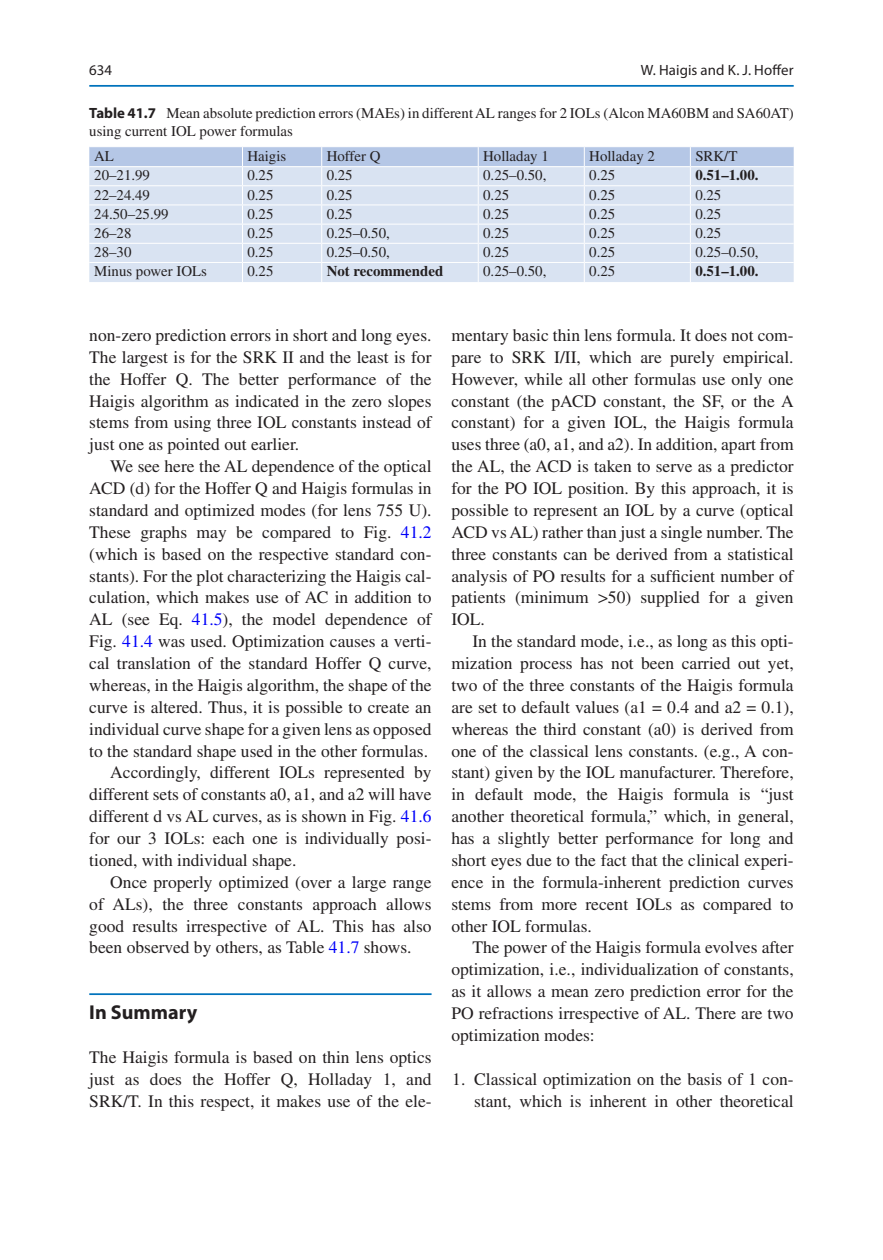
<style>
.page{position:relative;width:883px;height:1260px;background:#fff}
.page>*{position:absolute;margin:0;border:0;box-sizing:border-box;transform-origin:0 0}
.t1{font:700 20.12px "Myriad Pro";color:#231f20}
.t2{font:17.5px/21.9px "Times LT Std";color:#231f20;text-align:justify}
.t3{font:14.88px/17.5px "Times LT Std";color:#231f20}
.t4{font:700 14.88px "Times LT Std";color:#231f20}
.t5{font:14.88px "Myriad Pro";letter-spacing:.005em;color:#231f20}
.s1{font-family:"Myriad Pro";font-weight:700}
.s2{color:#0000fa}
</style>
<div class="page">
<svg style="left:89px;top:147px;width:705px;height:135px;background:#d5e0f0"></svg>
<hr style="left:89px;top:993px;width:343px;height:2px;background:#0073bc">
<hr style="left:89px;top:85px;width:705px;height:2px;background:#0073bc">
<p class="t5" style="left:641px;top:61px;width:155px">W. Haigis and K. J. Hoffer</p>
<p class="t5" style="left:89px;top:61px;width:24px">634</p>
<p class="t3" style="left:89px;top:104px;width:706px"><span class="s1">Table 41.7</span> Mean absolute prediction errors (MAEs) in different AL ranges for 2 IOLs (Alcon MA60BM and SA60AT) using current IOL power formulas</p>
<p class="t3" style="left:94px;top:147px;width:21px">AL</p>
<p class="t3" style="left:247px;top:147px;width:40px">Haigis</p>
<p class="t3" style="left:327px;top:147px;width:55px">Hoffer Q</p>
<p class="t3" style="left:483px;top:147px;width:67px">Holladay 1</p>
<p class="t3" style="left:589px;top:147px;width:67px">Holladay 2</p>
<p class="t3" style="left:695px;top:147px;width:44px">SRK/T</p>
<p class="t3" style="left:94px;top:167px;width:57px">20–21.99</p>
<p class="t3" style="left:247px;top:167px;width:28px">0.25</p>
<p class="t3" style="left:327px;top:167px;width:28px">0.25</p>
<p class="t3" style="left:483px;top:167px;width:65px">0.25–0.50,</p>
<p class="t3" style="left:589px;top:167px;width:28px">0.25</p>
<p class="t4" style="left:695px;top:166px;width:65px">0.51–1.00.</p>
<p class="t3" style="left:94px;top:186px;width:57px">22–24.49</p>
<p class="t3" style="left:247px;top:186px;width:28px">0.25</p>
<p class="t3" style="left:327px;top:186px;width:28px">0.25</p>
<p class="t3" style="left:483px;top:186px;width:28px">0.25</p>
<p class="t3" style="left:589px;top:186px;width:28px">0.25</p>
<p class="t3" style="left:695px;top:186px;width:28px">0.25</p>
<p class="t3" style="left:94px;top:205px;width:76px">24.50–25.99</p>
<p class="t3" style="left:247px;top:205px;width:28px">0.25</p>
<p class="t3" style="left:327px;top:205px;width:28px">0.25</p>
<p class="t3" style="left:483px;top:205px;width:28px">0.25</p>
<p class="t3" style="left:589px;top:205px;width:28px">0.25</p>
<p class="t3" style="left:695px;top:205px;width:28px">0.25</p>
<p class="t3" style="left:94px;top:224px;width:39px">26–28</p>
<p class="t3" style="left:247px;top:224px;width:28px">0.25</p>
<p class="t3" style="left:327px;top:224px;width:65px">0.25–0.50,</p>
<p class="t3" style="left:483px;top:224px;width:28px">0.25</p>
<p class="t3" style="left:589px;top:224px;width:28px">0.25</p>
<p class="t3" style="left:695px;top:224px;width:28px">0.25</p>
<p class="t3" style="left:94px;top:243px;width:39px">28–30</p>
<p class="t3" style="left:247px;top:243px;width:28px">0.25</p>
<p class="t3" style="left:327px;top:243px;width:65px">0.25–0.50,</p>
<p class="t3" style="left:483px;top:243px;width:28px">0.25</p>
<p class="t3" style="left:589px;top:243px;width:28px">0.25</p>
<p class="t3" style="left:695px;top:243px;width:65px">0.25–0.50,</p>
<p class="t3" style="left:94px;top:262px;width:114px">Minus power IOLs</p>
<p class="t3" style="left:247px;top:262px;width:28px">0.25</p>
<p class="t4" style="left:327px;top:262px;width:118px">Not recommended</p>
<p class="t3" style="left:483px;top:262px;width:65px">0.25–0.50,</p>
<p class="t3" style="left:589px;top:262px;width:28px">0.25</p>
<p class="t4" style="left:695px;top:262px;width:65px">0.51–1.00.</p>
<p class="t2" style="left:89px;top:324px;width:344px">non-zero prediction errors in short and long eyes.<br>The largest is for the SRK II and the least is for the Hoffer Q. The better performance of the Haigis algorithm as indicated in the zero slopes stems from using three IOL constants instead of just one as pointed out earlier.</p>
<p class="t2" style="left:110px;top:455px;width:323px">We see here the AL dependence of the optical</p>
<p class="t2" style="left:89px;top:477px;width:344px">ACD (d) for the Hoffer Q and Haigis formulas in</p>
<p class="t2" style="left:89px;top:499px;width:344px">standard and optimized modes (for lens 755 U).</p>
<p class="t2" style="left:89px;top:521px;width:344px">These graphs may be compared to Fig. <span class="s2">41.2</span></p>
<p class="t2" style="left:89px;top:543px;width:344px">(which is based on the respective standard con-</p>
<p class="t2" style="left:89px;top:565px;width:344px">stants). For the plot characterizing the Haigis cal-</p>
<p class="t2" style="left:89px;top:587px;width:344px">culation, which makes use of AC in addition to</p>
<p class="t2" style="left:89px;top:608px;width:344px">AL (see Eq. <span class="s2">41.5</span>), the model dependence of</p>
<p class="t2" style="left:89px;top:630px;width:344px">Fig. <span class="s2">41.4</span> was used. Optimization causes a verti-</p>
<p class="t2" style="left:89px;top:652px;width:344px">cal translation of the standard Hoffer Q curve,</p>
<p class="t2" style="left:89px;top:674px;width:344px">whereas, in the Haigis algorithm, the shape of the</p>
<p class="t2" style="left:89px;top:696px;width:344px">curve is altered. Thus, it is possible to create an</p>
<p class="t2" style="left:89px;top:718px;width:344px">individual curve shape for a given lens as opposed</p>
<p class="t2" style="left:89px;top:740px;width:340px">to the standard shape used in the other formulas.</p>
<p class="t2" style="left:110px;top:762px;width:323px">Accordingly, different IOLs represented by</p>
<p class="t2" style="left:89px;top:783px;width:344px">different sets of constants a0, a1, and a2 will have</p>
<p class="t2" style="left:89px;top:805px;width:344px">different d vs AL curves, as is shown in Fig. <span class="s2">41.6</span></p>
<p class="t2" style="left:89px;top:827px;width:344px">for our 3 IOLs: each one is individually posi-</p>
<p class="t2" style="left:89px;top:849px;width:209px">tioned, with individual shape.</p>
<p class="t2" style="left:110px;top:871px;width:323px">Once properly optimized (over a large range</p>
<p class="t2" style="left:89px;top:893px;width:344px">of ALs), the three constants approach allows</p>
<p class="t2" style="left:89px;top:915px;width:344px">good results irrespective of AL. This has also</p>
<p class="t2" style="left:89px;top:937px;width:324px">been observed by others, as Table <span class="s2">41.7</span> shows.</p>
<p class="t1" style="left:89px;top:999px;width:110px">In Summary</p>
<p class="t2" style="left:89px;top:1046px;width:344px">The Haigis formula is based on thin lens optics just as does the Hoffer Q, Holladay 1, and SRK/T. In this respect, it makes use of the ele-</p>
<p class="t2" style="left:451px;top:324px;width:344px">mentary basic thin lens formula. It does not com&shy;pare to SRK I/II, which are purely empirical.<br>However, while all other formulas use only one constant (the pACD constant, the SF, or the A constant) for a given IOL, the Haigis formula uses three (a0, a1, and a2). In addition, apart from the AL, the ACD is taken to serve as a predictor for the PO IOL position. By this approach, it is possible to represent an IOL by a curve (optical ACD vs AL) rather than just a single number. The three constants can be derived from a statistical analysis of PO results for a sufficient number of patients (minimum &gt;50) supplied for a given IOL.</p>
<p class="t2" style="left:451px;top:630px;width:344px;text-indent:21px">In the standard mode, i.e., as long as this opti&shy;mization process has not been carried out yet, two of the three constants of the Haigis formula are set to default values (a1 = 0.4 and a2 = 0.1), whereas the third constant (a0) is derived from one of the classical lens constants. (e.g., A con&shy;stant) given by the IOL manufacturer. Therefore, in default mode, the Haigis formula is “just another theoretical formula,” which, in general, has a slightly better performance for long and short eyes due to the fact that the clinical experi&shy;ence in the formula-inherent prediction curves stems from more recent IOLs as compared to other IOL formulas.</p>
<p class="t2" style="left:451px;top:937px;width:344px;text-indent:21px">The power of the Haigis formula evolves after optimization, i.e., individualization of constants, as it allows a mean zero prediction error for the PO refractions irrespective of AL. There are two optimization modes:</p>
<p class="t2" style="left:452px;top:1068px;width:343px;text-align:right">1. Classical optimization on the basis of 1 con&shy;stant, which is inherent in other theoretical</p>
</div>
